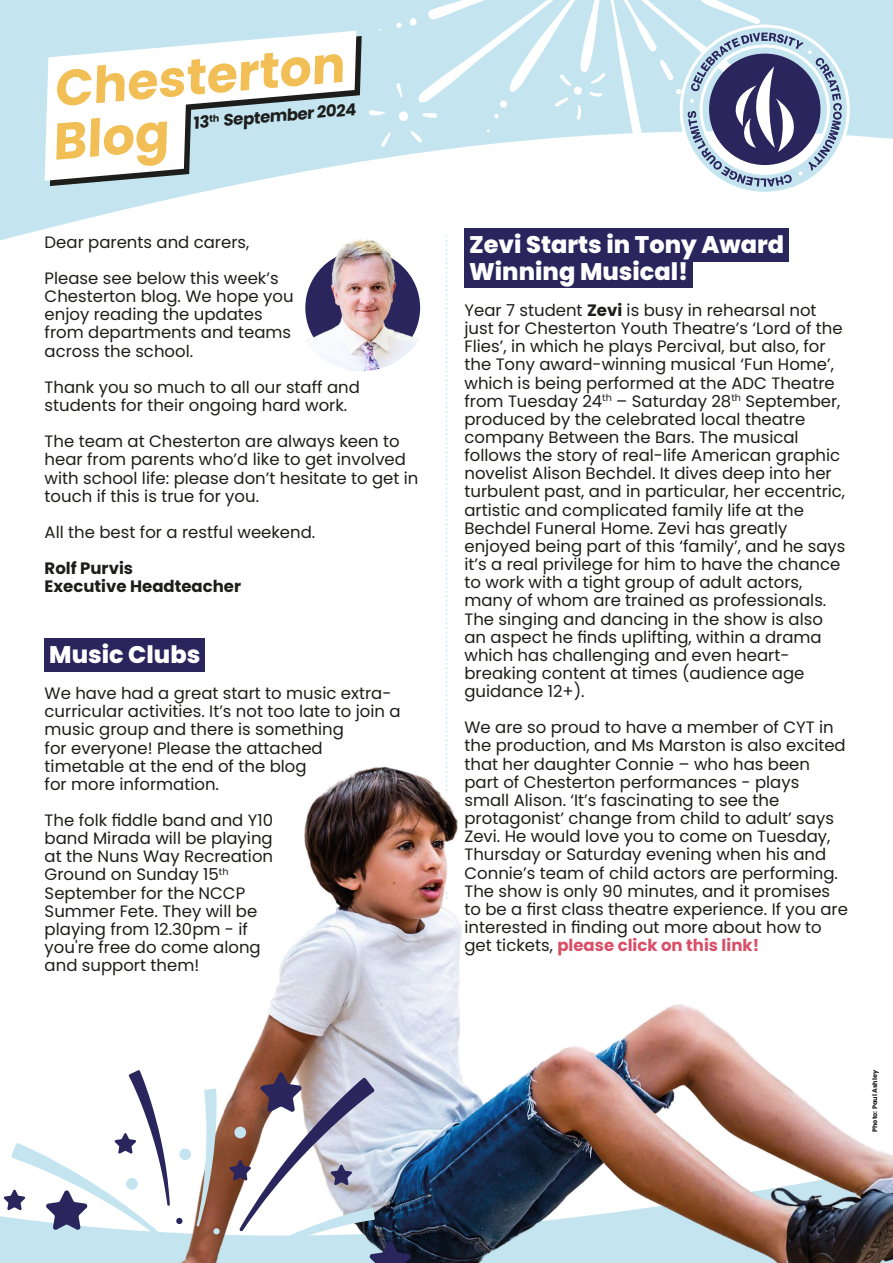
<style>
.page{position:relative;width:893px;height:1263px;background:#fff}
.page>*{position:absolute;margin:0;border:0;box-sizing:border-box;transform-origin:0 0}
.t1{font:700 51.3px "Poppins";color:#f1bf56}
.t2{font:700 50.4px "Poppins";color:#f1bf56}
.t3{font:800 24px/26.4px "Poppins";color:#fff}
.t4{font:16.5px/18.1px "Poppins";color:#1d1d1b}
.t5{font:700 16.5px/18.1px "Poppins";color:#1d1d1b}
.t6{font:700 6.6px "Poppins";color:#1d1d1b}
.s1{font-weight:700}
.s2{font-weight:700;color:#d94f67}
</style>
<div class="page">
<svg style="left:0;top:0;width:893px;height:259px"></svg>
<svg style="left:364px;top:0;width:495px;height:176px;fill:#c4e5f0"></svg>
<svg style="left:45px;top:31px;width:317px;height:155px"></svg>
<svg style="left:678px;top:23px;width:173px;height:173px"></svg>
<img style="left:304px;top:238px;width:116px;height:133px">
<svg style="left:446px;top:236px;width:1px;height:504px"></svg>
<div style="left:45px;top:638px;width:160px;height:33px;background:#2a265d"></div>
<div style="left:464px;top:228px;width:325px;height:34px;background:#2a265d"></div>
<div style="left:464px;top:255px;width:229px;height:33px;background:#2a265d"></div>
<img style="left:170px;top:740px;width:723px;height:523px">
<div style="left:179px;top:1148px;width:12px;height:12px;background:#c4e5f0;border-radius:50%"></div>
<svg style="left:229px;top:1072px;width:183px;height:191px"></svg>
<svg style="left:176px;top:1217px;width:7px;height:7px"></svg>
<svg style="left:197px;top:1088px;width:23px;height:147px"></svg>
<svg style="left:3px;top:1070px;width:167px;height:193px"></svg>
<h2 class="t2" style="left:50px;top:54px;width:293px;rotate:-5deg">Chesterton</h2>
<h1 class="t1" style="left:48px;top:106px;width:118px;rotate:-5deg">Blog</h1>
<p class="t5" style="left:192px;top:114px;width:165px;rotate:-5deg">13<sup>th</sup> September 2024</p>
<p class="t4" style="left:45px;top:224px;width:236px;line-height:36.2px">Dear parents and carers,<br>Please see below this week’s</p>
<p class="t4" style="left:45px;top:287px;width:250px">Chesterton blog. We hope you enjoy reading the updates from departments and teams across the school.</p>
<p class="t4" style="left:45px;top:378px;width:317px">Thank you so much to all our staff and students for their ongoing hard work.</p>
<p class="t4" style="left:45px;top:432px;width:375px">The team at Chesterton are always keen to hear from parents who’d like to get involved with school life: please don’t hesitate to get in touch if this is true for you.</p>
<p class="t4" style="left:45px;top:523px;width:272px">All the best for a restful weekend.</p>
<p class="t5" style="left:45px;top:559px;width:198px">Rolf Purvis<br>Executive Headteacher</p>
<h3 class="t3" style="left:49px;top:641px;width:153px">Music Clubs</h3>
<p class="t4" style="left:45px;top:684px;width:358px">We have had a great start to music extra&shy;curricular activities. It’s not too late to join a music group and there is something<br>for everyone! Please the attached timetable at the end of the blog<br>for more information.</p>
<p class="t4" style="left:45px;top:811px;width:230px">The folk fiddle band and Y10 band Mirada will be playing at the Nuns Way Recreation<br>Ground on Sunday 15<sup>th<br></sup>September for the NCCP<br>Summer Fete. They will be playing from 12.30pm - if you're free do come along and support them!</p>
<h3 class="t3" style="left:469px;top:232px;width:317px">Zevi Starts in Tony Award<br>Winning Musical!</h3>
<p class="t4" style="left:464px;top:301px;width:383px">Year 7 student <span class="s1">Zevi</span> is busy in rehearsal not just for Chesterton Youth Theatre’s ‘Lord of the Flies’, in which he plays Percival, but also, for the Tony award-winning musical ‘Fun Home’, which is being performed at the ADC Theatre from Tuesday 24<sup>th</sup> – Saturday 28<sup>th</sup> September, produced by the celebrated local theatre company Between the Bars. The musical follows the story of real-life American graphic novelist Alison Bechdel. It dives deep into her turbulent past, and in particular, her eccentric, artistic and complicated family life at the Bechdel Funeral Home. Zevi has greatly enjoyed being part of this ‘family’, and he says it’s a real privilege for him to have the chance to work with a tight group of adult actors, many of whom are trained as professionals.<br>The singing and dancing in the show is also an aspect he finds uplifting, within a drama which has challenging and even heart&shy;breaking content at times (audience age guidance 12+).</p>
<p class="t4" style="left:464px;top:718px;width:385px">We are so proud to have a member of CYT in the production, and Ms Marston is also excited that her daughter Connie – who has been part of Chesterton performances - plays small Alison. ‘It’s fascinating to see the protagonist’ change from child to adult’ says Zevi. He would love you to come on Tuesday, Thursday or Saturday evening when his and Connie’s team of child actors are performing.<br>The show is only 90 minutes, and it promises to be a first class theatre experience. If you are interested in finding out more about how to get tickets, <span class="s2">please click on this link!</span></p>
<p class="t6" style="left:870px;top:1132px;width:63px;rotate:-90deg">Photo: Paul Ashley</p>
</div>
